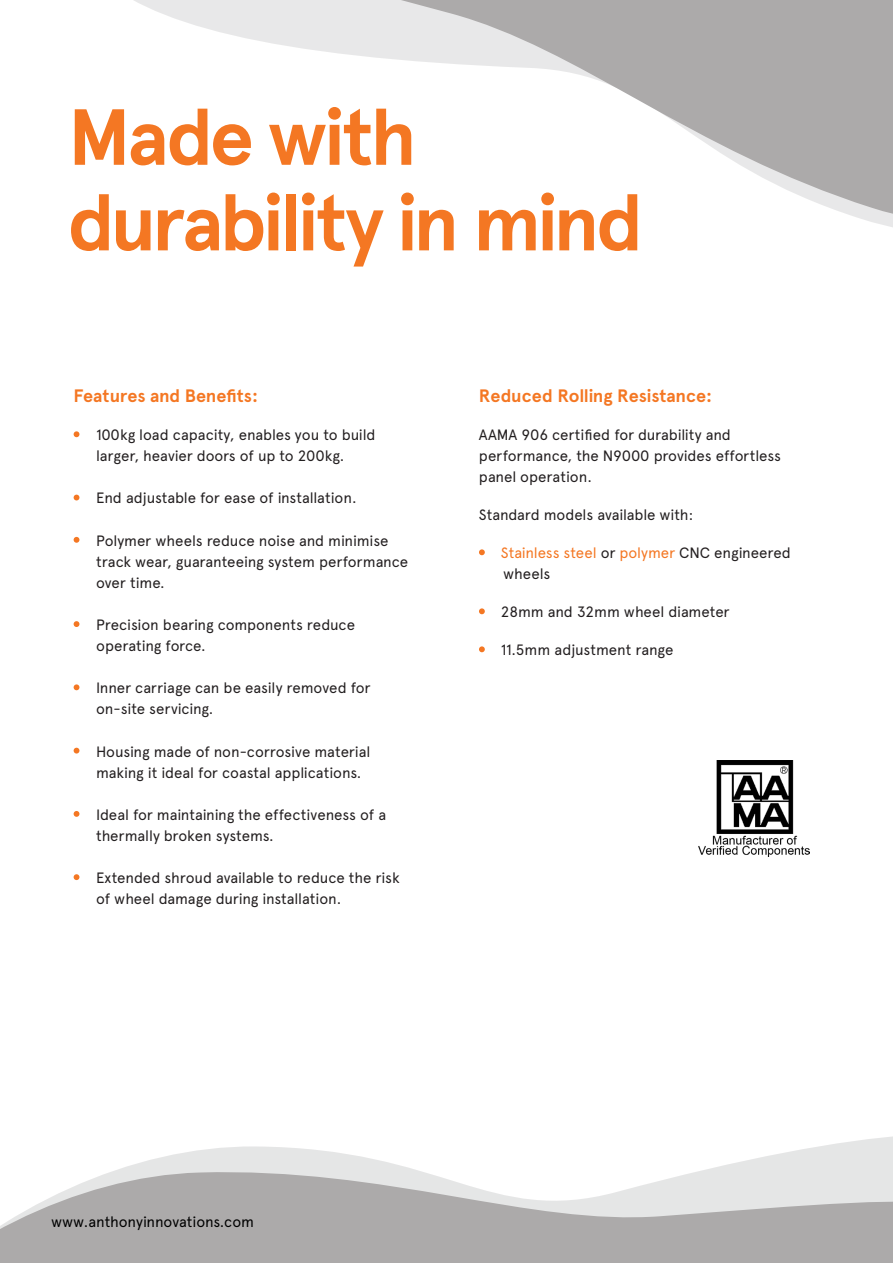
<style>
.page{position:relative;width:893px;height:1263px;background:#fff}
.page>*{position:absolute;margin:0;border:0;box-sizing:border-box;transform-origin:0 0}
.t1{font:700 79.35px "Apercu";letter-spacing:-.045em;color:#f47723}
.t2{font:700 18px "Apercu";letter-spacing:-.005em;color:#f47723}
.t3{font:15px/21px "Apercu";letter-spacing:-.01em;color:#231f20}
.t4{font:15px/21px "Apercu";letter-spacing:-.01em;color:#f47723}
.t5{font:15px "Apercu";letter-spacing:-.005em;color:#000}
.s1{color:#231f20}
</style>
<div class="page">
<img style="left:699px;top:760px;width:110px;height:96px">
<svg style="left:126px;top:1136px;width:767px;height:31px"></svg>
<svg style="left:134px;top:0;width:759px;height:227px"></svg>
<svg style="left:0;top:1167px;width:893px;height:96px;background:#c0bfbf"></svg>
<svg style="left:479px;top:549px;width:6px;height:6px"></svg>
<svg style="left:479px;top:608px;width:6px;height:6px"></svg>
<svg style="left:479px;top:646px;width:6px;height:6px"></svg>
<svg style="left:74px;top:431px;width:5px;height:6px"></svg>
<svg style="left:74px;top:495px;width:5px;height:5px"></svg>
<svg style="left:74px;top:537px;width:5px;height:6px"></svg>
<svg style="left:74px;top:621px;width:5px;height:6px"></svg>
<svg style="left:74px;top:684px;width:5px;height:6px"></svg>
<svg style="left:74px;top:748px;width:5px;height:5px"></svg>
<svg style="left:74px;top:811px;width:5px;height:6px"></svg>
<svg style="left:74px;top:874px;width:5px;height:6px"></svg>
<p class="t1" style="left:68px;top:89px;width:351px">Made with</p>
<p class="t1" style="left:68px;top:175px;width:577px">durability in mind</p>
<p class="t2" style="left:74px;top:385px;width:186px">Features and Benefits:</p>
<p class="t3" style="left:96px;top:424px;width:281px">100kg load capacity, enables you to build larger, heavier doors of up to 200kg.</p>
<p class="t3" style="left:96px;top:488px;width:262px">End adjustable for ease of installation.</p>
<p class="t3" style="left:96px;top:530px;width:314px">Polymer wheels reduce noise and minimise track wear, guaranteeing system performance over time.</p>
<p class="t3" style="left:96px;top:614px;width:261px">Precision bearing components reduce operating force.</p>
<p class="t3" style="left:96px;top:677px;width:276px">Inner carriage can be easily removed for on-site servicing.</p>
<p class="t3" style="left:96px;top:741px;width:276px">Housing made of non-corrosive material making it ideal for coastal applications.</p>
<p class="t3" style="left:96px;top:804px;width:292px">Ideal for maintaining the effectiveness of a thermally broken systems.</p>
<p class="t3" style="left:96px;top:867px;width:305px">Extended shroud available to reduce the risk of wheel damage during installation.</p>
<p class="t2" style="left:479px;top:385px;width:235px">Reduced Rolling Resistance:</p>
<p class="t3" style="left:479px;top:424px;width:304px">AAMA 906 certified for durability and performance, the N9000 provides effortless panel operation.</p>
<p class="t3" style="left:479px;top:504px;width:216px">Standard models available with:</p>
<p class="t4" style="left:501px;top:542px;width:292px">Stainless steel <span class="s1">or</span> polymer <span class="s1">CNC engineered wheels</span></p>
<p class="t3" style="left:501px;top:601px;width:230px">28mm and 32mm wheel diameter</p>
<p class="t3" style="left:501px;top:639px;width:174px">11.5mm adjustment range</p>
<p class="t5" style="left:51px;top:1212px;width:204px">www.anthonyinnovations.com</p>
</div>
